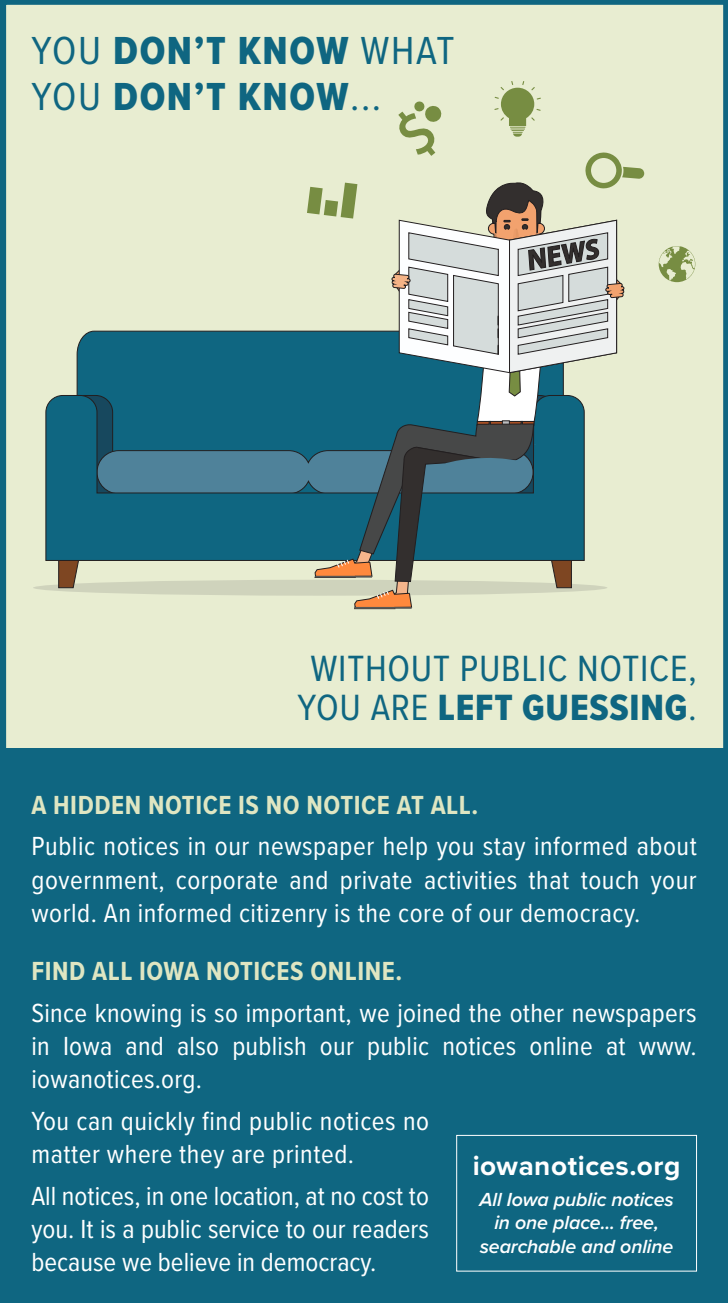
<style>
.page{position:relative;width:728px;height:1303px;background:#fff}
.page>*{position:absolute;margin:0;border:0;box-sizing:border-box;transform-origin:0 0}
.t1{font:40.51px "Proxima Nova Cond Extrabld";letter-spacing:.04em;color:#0f6681}
.t2{font:37.89px "Proxima Nova Cond";letter-spacing:.02em;color:#0f6681}
.t3{font:37.89px "Proxima Nova Cond Extrabld";letter-spacing:.02em;color:#0f6681}
.t4{font:700 27.47px "Proxima Nova";letter-spacing:.02em;color:#fff}
.t5{font:27.12px/33.2px "Proxima Nova Cond";letter-spacing:.02em;color:#fff;text-align:justify}
.t6{font:700 27.12px "Proxima Nova Cond";letter-spacing:.02em;color:#dfe6c2}
.t7{font:italic 600 19.6px/23.5px "Proxima Nova";letter-spacing:-.005em;color:#fff;text-align:center}
.s1{font-family:"Proxima Nova Cond"}
</style>
<div class="page">
<div style="left:0;top:0;width:728px;height:748px;background:#e8edd1"></div>
<div style="left:0;top:748px;width:728px;height:554px;background:#0f6681"></div>
<div style="left:456px;top:1134px;width:241px;height:137px;border:1px solid #fff"></div>
<svg style="left:46px;top:395px;width:13px;height:165px;background:#15667f"></svg>
<svg style="left:658px;top:246px;width:37px;height:36px"></svg>
<svg style="left:59px;top:81px;width:585px;height:527px;background:#99b5ae"></svg>
<p class="t1" style="left:31px;top:20px;width:424px"><span class="s1">YOU</span> DON’T KNOW <span class="s1">WHAT</span></p>
<p class="t1" style="left:31px;top:66px;width:351px"><span class="s1">YOU</span> DON’T KNOW<span class="s1">...</span></p>
<p class="t2" style="left:310px;top:640px;width:388px">WITHOUT PUBLIC NOTICE,</p>
<p class="t3" style="left:297px;top:679px;width:401px"><span class="s1">YOU ARE</span> LEFT GUESSING<span class="s1">.</span></p>
<p class="t6" style="left:31px;top:784px;width:448px">A HIDDEN NOTICE IS NO NOTICE AT ALL.</p>
<p class="t5" style="left:31px;top:828px;width:667px">Public notices in our newspaper help you stay informed about government, corporate and private activities that touch your world. An informed citizenry is the core of our democracy.</p>
<p class="t6" style="left:31px;top:950px;width:372px">FIND ALL IOWA NOTICES ONLINE.</p>
<p class="t5" style="left:31px;top:994px;width:667px">Since knowing is so important, we joined the other newspapers in Iowa and also publish our public notices online at www. iowanotices.org.</p>
<p class="t5" style="left:31px;top:1102px;width:399px">You can quickly find public notices no matter where they are printed.</p>
<p class="t5" style="left:31px;top:1177px;width:399px">All notices, in one location, at no cost to you. It is a public service to our readers because we believe in democracy.</p>
<p class="t4" style="left:472px;top:1145px;width:209px">iowanotices.org</p>
<p class="t7" style="left:479px;top:1186px;width:196px">All Iowa public notices in one place... free, searchable and online</p>
</div>
